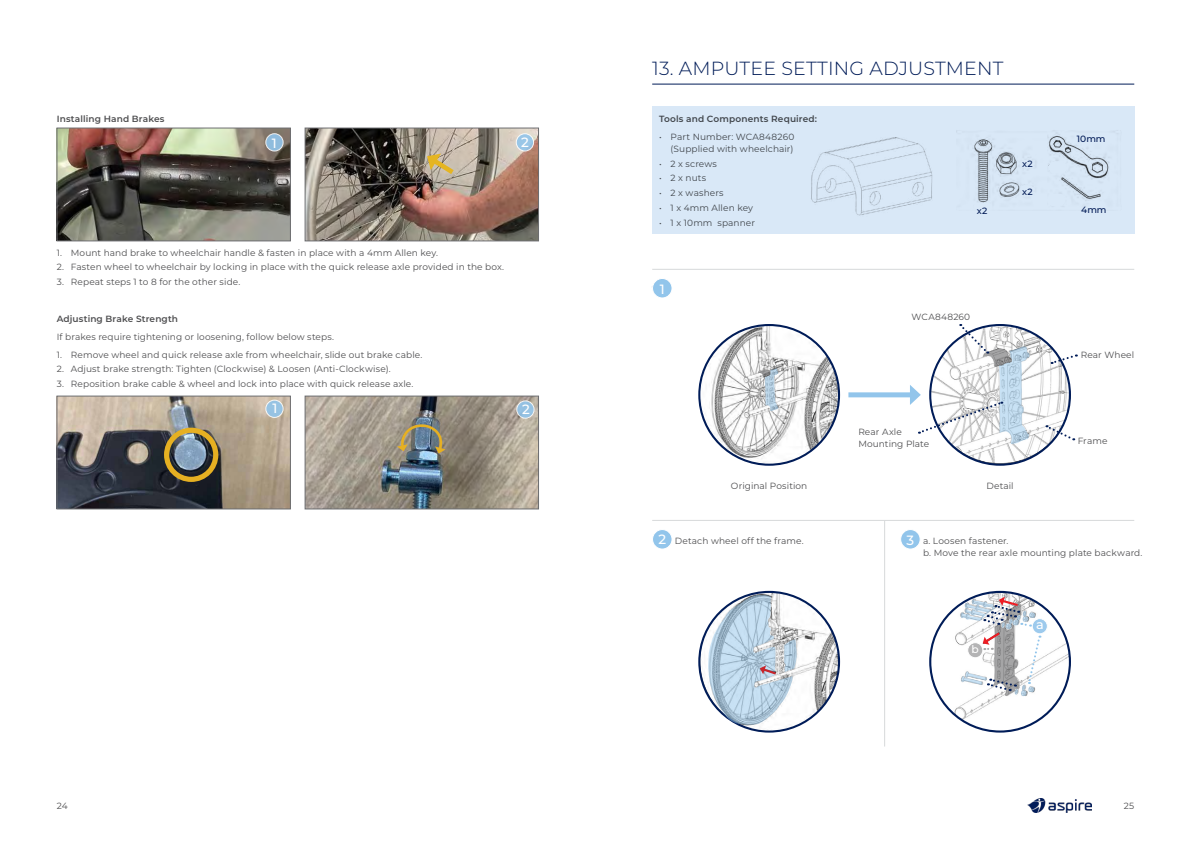
<style>
.page{position:relative;width:1191px;height:842px;background:#fff}
.page>*{position:absolute;margin:0;border:0;box-sizing:border-box;transform-origin:0 0}
.t1{font:300 19px "Montserrat";letter-spacing:.01em;color:#001c58}
.t2{font:500 13.4px "Montserrat";color:#fff}
.t3{font:500 12.8px "Montserrat";color:#fff}
.t4{font:500 10.7px "Montserrat";color:#fff}
.t5{font:500 9.1px "Montserrat";letter-spacing:.015em;color:#001c58}
.t6{font:9px/12px "Montserrat";letter-spacing:.01em;color:#4d4d4f}
.t7{font:600 9px "Montserrat";letter-spacing:.015em;color:#4d4d4f}
</style>
<div class="page">
<img style="left:1027px;top:798px;width:64px;height:14px">
<img style="left:59px;top:130px;width:230px;height:109px">
<div style="left:57px;top:128px;width:234px;height:113px;border:1px solid #6d6e71"></div>
<img style="left:307px;top:130px;width:230px;height:109px">
<div style="left:305px;top:128px;width:234px;height:113px;border:1px solid #6d6e71"></div>
<svg style="left:266px;top:134px;width:17px;height:17px"></svg>
<div style="left:265px;top:133px;width:19px;height:18px;border:1px solid #fff;border-radius:50%"></div>
<svg style="left:426px;top:153px;width:33px;height:26px"></svg>
<div style="left:516px;top:134px;width:17px;height:17px;background:#99c6e7;border-radius:50%"></div>
<div style="left:516px;top:133px;width:18px;height:18px;border:1px solid #fff;border-radius:50%"></div>
<img style="left:307px;top:398px;width:230px;height:109px">
<div style="left:305px;top:396px;width:234px;height:113px;border:1px solid #6d6e71"></div>
<img style="left:59px;top:398px;width:230px;height:109px">
<div style="left:57px;top:396px;width:234px;height:113px;border:1px solid #6d6e71"></div>
<div style="left:164px;top:428px;width:54px;height:54px;border:5px solid #e6b022;border-radius:50%"></div>
<svg style="left:397px;top:420px;width:48px;height:34px;background:#88897a"></svg>
<svg style="left:266px;top:400px;width:17px;height:17px"></svg>
<div style="left:265px;top:400px;width:19px;height:18px;border:1px solid #fff;border-radius:50%"></div>
<svg style="left:517px;top:401px;width:17px;height:17px"></svg>
<div style="left:516px;top:400px;width:18px;height:19px;border:1px solid #fff;border-radius:50%"></div>
<img style="left:930px;top:325px;width:140px;height:140px;border-radius:70px">
<hr style="left:652px;top:84px;width:482px;height:1px;background:#001c58">
<hr style="left:652px;top:520px;width:482px;height:1px;background:#d7d9da">
<hr style="left:652px;top:269px;width:482px;height:1px;background:#d7d9da">
<div style="left:848px;top:392px;width:66px;height:5px;background:#92c5eb"></div>
<hr style="left:884px;top:521px;width:1px;height:225px;background:#d7d9da">
<svg style="left:1051px;top:354px;width:25px;height:11px"></svg>
<svg style="left:1045px;top:424px;width:29px;height:16px"></svg>
<img style="left:699px;top:592px;width:140px;height:139px;border-radius:70px">
<svg style="left:708px;top:595px;width:88px;height:130px"></svg>
<svg style="left:910px;top:324px;width:119px;height:120px"></svg>
<img style="left:699px;top:325px;width:140px;height:140px;border-radius:70px">
<svg style="left:758px;top:368px;width:20px;height:43px"></svg>
<img style="left:930px;top:592px;width:140px;height:139px;border-radius:70px">
<svg style="left:1032px;top:619px;width:15px;height:15px"></svg>
<div style="left:1031px;top:618px;width:16px;height:16px;border:1px solid #fff;border-radius:50%"></div>
<svg style="left:960px;top:597px;width:81px;height:99px"></svg>
<div style="left:652px;top:278px;width:20px;height:20px;background:#92c5eb;border-radius:50%"></div>
<div style="left:652px;top:278px;width:20px;height:20px;border:1px solid #fff;border-radius:50%"></div>
<div style="left:652px;top:529px;width:20px;height:20px;background:#92c5eb;border-radius:50%"></div>
<div style="left:652px;top:529px;width:20px;height:20px;border:1px solid #fff;border-radius:50%"></div>
<div style="left:900px;top:529px;width:20px;height:20px;background:#92c5eb;border-radius:50%"></div>
<div style="left:900px;top:529px;width:20px;height:20px;border:1px solid #fff;border-radius:50%"></div>
<div style="left:652px;top:106px;width:482px;height:128px;background:#d9e8f7"></div>
<p class="t7" style="left:57px;top:113px;width:109px">Installing Hand Brakes</p>
<h2 class="t2" style="left:272px;top:134px;width:6px">1</h2>
<h2 class="t2" style="left:521px;top:133px;width:9px">2</h2>
<p class="t6" style="left:57px;top:246px;width:383px">1. Mount hand brake to wheelchair handle &amp; fasten in place with a 4mm Allen key.</p>
<p class="t6" style="left:57px;top:261px;width:449px">2. Fasten wheel to wheelchair by locking in place with the quick release axle provided in the box.</p>
<p class="t6" style="left:57px;top:276px;width:185px">3. Repeat steps 1 to 8 for the other side.</p>
<p class="t7" style="left:57px;top:313px;width:123px">Adjusting Brake Strength</p>
<p class="t6" style="left:57px;top:330px;width:279px">If brakes require tightening or loosening, follow below steps.</p>
<p class="t6" style="left:57px;top:348px;width:367px">1. Remove wheel and quick release axle from wheelchair, slide out brake cable.</p>
<p class="t6" style="left:57px;top:363px;width:335px">2. Adjust brake strength: Tighten (Clockwise) &amp; Loosen (Anti-Clockwise).</p>
<p class="t6" style="left:57px;top:378px;width:358px">3. Reposition brake cable &amp; wheel and lock into place with quick release axle.</p>
<h2 class="t2" style="left:272px;top:399px;width:6px">1</h2>
<h2 class="t2" style="left:522px;top:400px;width:9px">2</h2>
<h1 class="t1" style="left:652px;top:55px;width:353px">13. AMPUTEE SETTING ADJUSTMENT</h1>
<p class="t7" style="left:659px;top:113px;width:159px">Tools and Components Required:</p>
<p class="t6" style="left:659px;top:130px;width:137px;text-align:right">• Part Number: WCA848260 (Supplied with wheelchair)</p>
<p class="t6" style="left:659px;top:157px;width:59px">• 2 x screws</p>
<p class="t6" style="left:659px;top:172px;width:48px">• 2 x nuts</p>
<p class="t6" style="left:659px;top:187px;width:66px">• 2 x washers</p>
<p class="t6" style="left:659px;top:202px;width:95px">• 1 x 4mm Allen key</p>
<p class="t6" style="left:659px;top:216px;width:97px">• 1 x 10mm spanner</p>
<p class="t5" style="left:976px;top:205px;width:12px">x2</p>
<p class="t5" style="left:1022px;top:157px;width:12px">x2</p>
<p class="t5" style="left:1022px;top:185px;width:12px">x2</p>
<h2 class="t2" style="left:660px;top:280px;width:6px">1</h2>
<p class="t6" style="left:911px;top:310px;width:60px">WCA848260</p>
<p class="t5" style="left:1076px;top:132px;width:30px">10mm</p>
<p class="t5" style="left:1081px;top:203px;width:27px">4mm</p>
<p class="t6" style="left:1080px;top:348px;width:55px">Rear Wheel</p>
<p class="t6" style="left:731px;top:479px;width:78px">Original Position</p>
<p class="t6" style="left:858px;top:425px;width:72px">Rear Axle<br>Mounting Plate</p>
<p class="t6" style="left:1077px;top:435px;width:31px">Frame</p>
<p class="t6" style="left:986px;top:479px;width:29px">Detail</p>
<h2 class="t2" style="left:658px;top:530px;width:9px">2</h2>
<h2 class="t2" style="left:906px;top:531px;width:9px">3</h2>
<p class="t6" style="left:660px;top:534px;width:144px">2. Detach wheel off the frame.</p>
<p class="t6" style="left:923px;top:534px;width:221px;text-indent:-14px">3. a. Loosen fastener.<br>b. Move the rear axle mounting plate backward.</p>
<p class="t4" style="left:971px;top:642px;width:9px">b</p>
<h3 class="t3" style="left:1036px;top:616px;width:9px">a</h3>
<p class="t6" style="left:57px;top:800px;width:12px">24</p>
<p class="t6" style="left:1123px;top:800px;width:12px">25</p>
</div>
